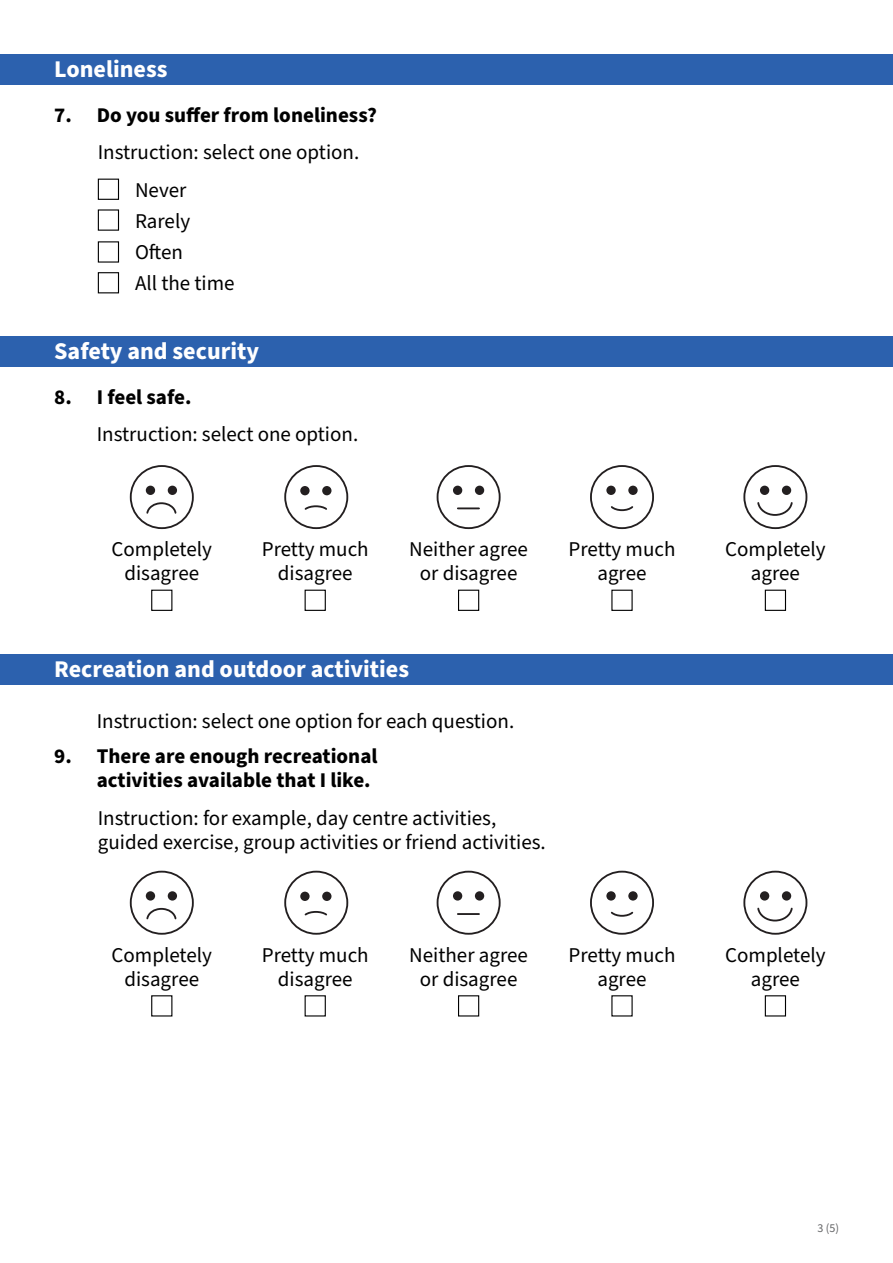
<style>
.page{position:relative;width:893px;height:1263px;background:#fff}
.page>*{position:absolute;margin:0;border:0;box-sizing:border-box;transform-origin:0 0}
.KYSELY_Otsikko_2__h3{font:700 24px "Source Sans Pro";color:#fff}
.KYSELY_Leipäteksti{font:21px/24px "Source Sans Pro";color:#000;text-align:center}
.KYSELY_Otsikko_3__h4{font:700 21px/24px "Source Sans Pro";color:#000}
.t1{font:12px "Source Sans Pro";color:#636466}
</style>
<div class="page">
<div style="left:98px;top:179px;width:21px;height:21px;border:1px solid #000"></div>
<div style="left:98px;top:241px;width:21px;height:22px;border:1px solid #000"></div>
<div style="left:98px;top:209px;width:21px;height:22px;border:1px solid #000"></div>
<div style="left:98px;top:272px;width:21px;height:21px;border:1px solid #000"></div>
<div style="left:0;top:54px;width:893px;height:31px;background:#2c61ae"></div>
<div style="left:0;top:336px;width:893px;height:31px;background:#2c61ae"></div>
<div style="left:458px;top:590px;width:21px;height:21px;border:1px solid #000"></div>
<div style="left:437px;top:465px;width:64px;height:64px;border:2px solid #231f20;border-radius:50%"></div>
<hr style="left:458px;top:507px;width:21px;height:2px;background:#231f20">
<div style="left:453px;top:486px;width:9px;height:9px;background:#231f20;border-radius:50%"></div>
<div style="left:475px;top:486px;width:9px;height:9px;background:#231f20;border-radius:50%"></div>
<div style="left:305px;top:590px;width:21px;height:21px;border:1px solid #000"></div>
<div style="left:284px;top:465px;width:64px;height:64px;border:2px solid #231f20;border-radius:50%"></div>
<svg style="left:304px;top:505px;width:23px;height:5px"></svg>
<div style="left:300px;top:486px;width:10px;height:9px;background:#231f20;border-radius:50%"></div>
<div style="left:322px;top:486px;width:9px;height:9px;background:#231f20;border-radius:50%"></div>
<div style="left:611px;top:590px;width:22px;height:21px;border:1px solid #000"></div>
<div style="left:590px;top:465px;width:64px;height:64px;border:2px solid #231f20;border-radius:50%"></div>
<svg style="left:611px;top:506px;width:23px;height:6px"></svg>
<div style="left:606px;top:486px;width:10px;height:9px;background:#231f20;border-radius:50%"></div>
<div style="left:628px;top:486px;width:10px;height:9px;background:#231f20;border-radius:50%"></div>
<div style="left:151px;top:590px;width:21px;height:21px;border:1px solid #000"></div>
<div style="left:130px;top:465px;width:64px;height:64px;border:2px solid #231f20;border-radius:50%"></div>
<svg style="left:146px;top:502px;width:31px;height:12px"></svg>
<div style="left:146px;top:486px;width:9px;height:9px;background:#231f20;border-radius:50%"></div>
<div style="left:168px;top:486px;width:9px;height:9px;background:#231f20;border-radius:50%"></div>
<div style="left:765px;top:590px;width:21px;height:21px;border:1px solid #000"></div>
<div style="left:743px;top:465px;width:64px;height:64px;border:2px solid #231f20;border-radius:50%"></div>
<svg style="left:757px;top:502px;width:36px;height:14px"></svg>
<div style="left:760px;top:486px;width:9px;height:9px;background:#231f20;border-radius:50%"></div>
<div style="left:782px;top:486px;width:9px;height:9px;background:#231f20;border-radius:50%"></div>
<div style="left:0;top:654px;width:893px;height:30px;background:#2c61ae"></div>
<div style="left:458px;top:995px;width:21px;height:21px;border:1px solid #000"></div>
<div style="left:437px;top:871px;width:64px;height:64px;border:2px solid #231f20;border-radius:50%"></div>
<hr style="left:458px;top:913px;width:21px;height:2px;background:#231f20">
<div style="left:453px;top:891px;width:9px;height:9px;background:#231f20;border-radius:50%"></div>
<div style="left:475px;top:891px;width:9px;height:9px;background:#231f20;border-radius:50%"></div>
<div style="left:305px;top:995px;width:21px;height:21px;border:1px solid #000"></div>
<div style="left:284px;top:871px;width:64px;height:64px;border:2px solid #231f20;border-radius:50%"></div>
<svg style="left:304px;top:911px;width:23px;height:5px"></svg>
<div style="left:300px;top:892px;width:10px;height:9px;background:#231f20;border-radius:50%"></div>
<div style="left:322px;top:892px;width:9px;height:9px;background:#231f20;border-radius:50%"></div>
<div style="left:590px;top:871px;width:64px;height:64px;border:2px solid #231f20;border-radius:50%"></div>
<svg style="left:610px;top:911px;width:24px;height:6px"></svg>
<div style="left:606px;top:891px;width:10px;height:9px;background:#231f20;border-radius:50%"></div>
<div style="left:628px;top:891px;width:10px;height:9px;background:#231f20;border-radius:50%"></div>
<div style="left:151px;top:995px;width:21px;height:21px;border:1px solid #000"></div>
<div style="left:130px;top:871px;width:64px;height:64px;border:2px solid #231f20;border-radius:50%"></div>
<svg style="left:146px;top:907px;width:31px;height:13px"></svg>
<div style="left:146px;top:891px;width:9px;height:9px;background:#231f20;border-radius:50%"></div>
<div style="left:168px;top:891px;width:9px;height:9px;background:#231f20;border-radius:50%"></div>
<div style="left:765px;top:995px;width:21px;height:21px;border:1px solid #000"></div>
<div style="left:743px;top:871px;width:64px;height:64px;border:2px solid #231f20;border-radius:50%"></div>
<svg style="left:757px;top:907px;width:36px;height:15px"></svg>
<div style="left:760px;top:891px;width:9px;height:9px;background:#231f20;border-radius:50%"></div>
<div style="left:782px;top:891px;width:9px;height:9px;background:#231f20;border-radius:50%"></div>
<h3 class="KYSELY_Otsikko_2__h3" style="left:54px;top:53px;width:115px">Loneliness</h3>
<h4 class="KYSELY_Otsikko_3__h4" style="left:54px;top:104px;width:324px">7. Do you suffer from loneliness?</h4>
<p class="KYSELY_Leipäteksti" style="left:98px;top:141px;width:263px">Instruction: select one option.</p>
<p class="KYSELY_Leipäteksti" style="left:135px;top:178px;width:53px">Never</p>
<p class="KYSELY_Leipäteksti" style="left:135px;top:209px;width:57px">Rarely</p>
<p class="KYSELY_Leipäteksti" style="left:135px;top:241px;width:50px">Often</p>
<p class="KYSELY_Leipäteksti" style="left:135px;top:272px;width:101px">All the time</p>
<h3 class="KYSELY_Otsikko_2__h3" style="left:54px;top:335px;width:206px">Safety and security</h3>
<h4 class="KYSELY_Otsikko_3__h4" style="left:54px;top:385px;width:139px">8. I feel safe.</h4>
<p class="KYSELY_Leipäteksti" style="left:97px;top:423px;width:263px">Instruction: select one option.</p>
<p class="KYSELY_Leipäteksti" style="left:112px;top:538px;width:102px">Completely disagree</p>
<p class="KYSELY_Leipäteksti" style="left:725px;top:538px;width:102px">Completely agree</p>
<p class="KYSELY_Leipäteksti" style="left:262px;top:538px;width:108px">Pretty much disagree</p>
<p class="KYSELY_Leipäteksti" style="left:569px;top:538px;width:108px">Pretty much agree</p>
<p class="KYSELY_Leipäteksti" style="left:409px;top:538px;width:120px">Neither agree or disagree</p>
<h3 class="KYSELY_Otsikko_2__h3" style="left:54px;top:652px;width:356px">Recreation and outdoor activities</h3>
<p class="KYSELY_Leipäteksti" style="left:97px;top:710px;width:419px">Instruction: select one option for each question.</p>
<h4 class="KYSELY_Otsikko_3__h4" style="left:97px;top:745px;width:282px;text-indent:-43px">9. There are enough recreational activities available that I like.</h4>
<p class="KYSELY_Leipäteksti" style="left:98px;top:806px;width:450px;text-align:left">Instruction: for example, day centre activities, guided exercise, group activities or friend activities.</p>
<p class="KYSELY_Leipäteksti" style="left:112px;top:943px;width:102px">Completely disagree</p>
<p class="KYSELY_Leipäteksti" style="left:725px;top:943px;width:102px">Completely agree</p>
<p class="KYSELY_Leipäteksti" style="left:262px;top:943px;width:108px">Pretty much disagree</p>
<p class="KYSELY_Leipäteksti" style="left:569px;top:943px;width:108px">Pretty much agree</p>
<p class="KYSELY_Leipäteksti" style="left:409px;top:943px;width:120px">Neither agree or disagree</p>
<p class="t1" style="left:817px;top:1220px;width:23px">3 (5)</p>
</div>
